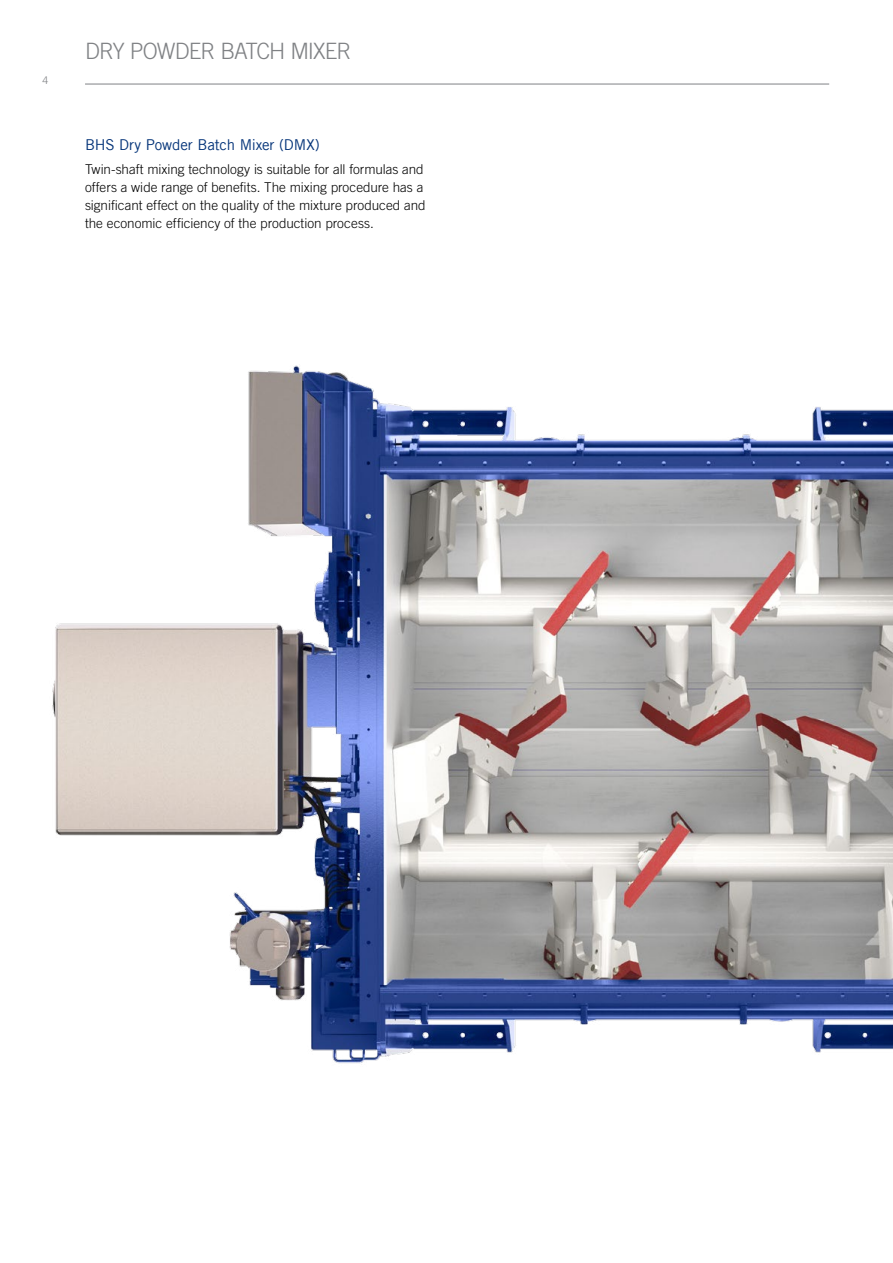
<style>
.page{position:relative;width:893px;height:1263px;background:#fff}
.page>*{position:absolute;margin:0;border:0;box-sizing:border-box;transform-origin:0 0}
.t1{font:300 22.5px "Trade Gothic LT Com";letter-spacing:-.045em;color:#808285}
.t2{font:15px "Trade Gothic LT Com";letter-spacing:-.01em;color:#06357a}
.t3{font:300 13.5px/18px "Trade Gothic LT Com";color:#000}
.t4{font:300 10.5px "Trade Gothic LT Com";color:#808285}
</style>
<div class="page">
<img style="left:52px;top:365px;width:841px;height:699px">
<hr style="left:85px;top:84px;width:744px;height:1px;background:#808285">
<p class="t4" style="left:43px;top:74px;width:7px">4</p>
<h1 class="t1" style="left:85px;top:37px;width:268px">DRY POWDER BATCH MIXER</h1>
<p class="t2" style="left:85px;top:136px;width:236px">BHS Dry Powder Batch Mixer (DMX)</p>
<p class="t3" style="left:85px;top:160px;width:342px">Twin-shaft mixing technology is suitable for all formulas and offers a wide range of benefits. The mixing procedure has a significant effect on the quality of the mixture produced and the economic efficiency of the production process.</p>
</div>
